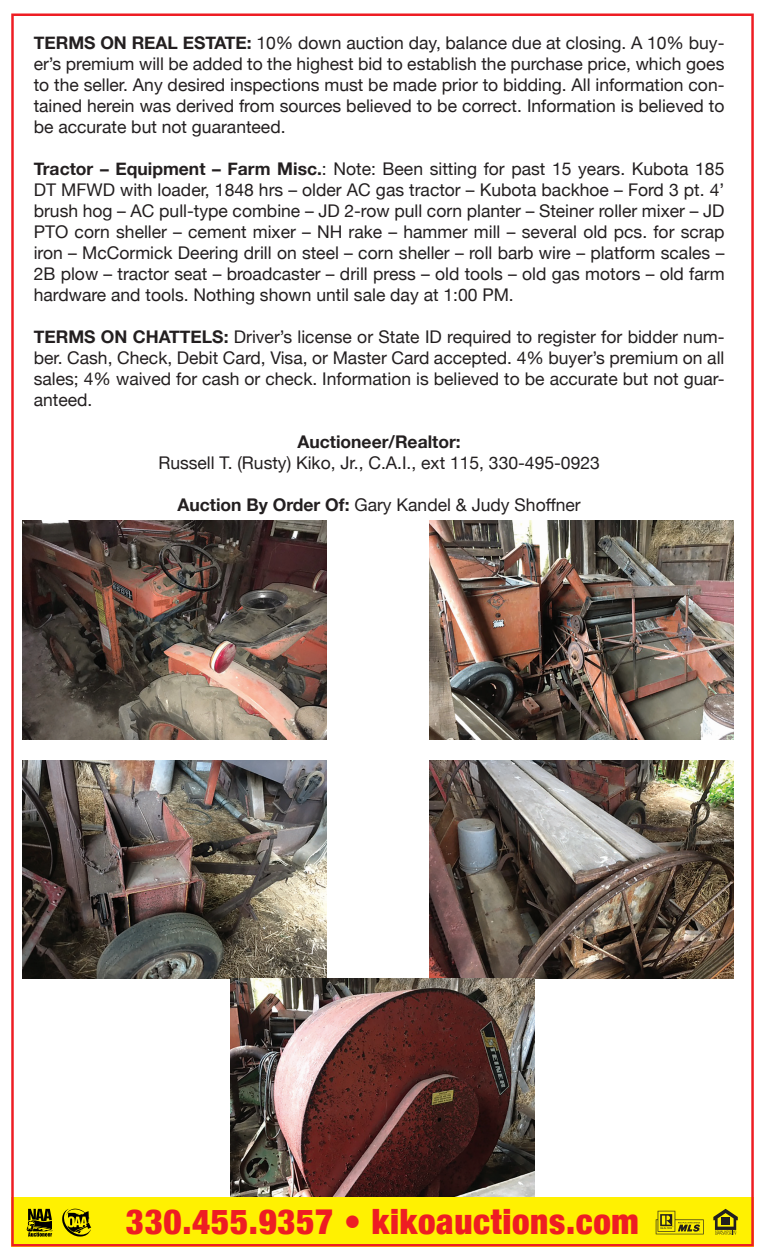
<style>
.page{position:relative;width:765px;height:1260px;background:#fff}
.page>*{position:absolute;margin:0;border:0;box-sizing:border-box;transform-origin:0 0}
.t1{font:900 condensed 34.88px "Helvetica Neue";letter-spacing:.02em;color:#ee1d23}
.t2{font:17.5px/21px "Helvetica Neue";color:#231f20;text-align:justify}
.t3{font:700 17.5px "Helvetica Neue";color:#231f20}
.s1{font-weight:700}
</style>
<div class="page">
<img style="left:11px;top:13px;width:743px;height:1233px">
<svg style="left:26px;top:1209px;width:26px;height:28px"></svg>
<svg style="left:62px;top:1209px;width:29px;height:28px"></svg>
<p class="t2" style="left:34px;top:33px;width:692px"><span class="s1">TERMS ON REAL ESTATE:</span> 10% down auction day, balance due at closing. A 10% buy&shy;er’s premium will be added to the highest bid to establish the purchase price, which goes to the seller. Any desired inspections must be made prior to bidding. All information con&shy;tained herein was derived from sources believed to be correct. Information is believed to be accurate but not guaranteed.</p>
<p class="t2" style="left:34px;top:159px;width:692px"><span class="s1">Tractor – Equipment – Farm Misc.</span>: Note: Been sitting for past 15 years. Kubota 185<br>DT MFWD with loader, 1848 hrs – older AC gas tractor – Kubota backhoe – Ford 3 pt. 4’ brush hog – AC pull-type combine – JD 2-row pull corn planter – Steiner roller mixer – JD PTO corn sheller – cement mixer – NH rake – hammer mill – several old pcs. for scrap iron – McCormick Deering drill on steel – corn sheller – roll barb wire – platform scales – 2B plow – tractor seat – broadcaster – drill press – old tools – old gas motors – old farm hardware and tools. Nothing shown until sale day at 1:00 PM.</p>
<p class="t2" style="left:34px;top:327px;width:692px"><span class="s1">TERMS ON CHATTELS:</span> Driver’s license or State ID required to register for bidder num&shy;ber. Cash, Check, Debit Card, Visa, or Master Card accepted. 4% buyer’s premium on all sales; 4% waived for cash or check. Information is believed to be accurate but not guar&shy;anteed.</p>
<p class="t3" style="left:297px;top:428px;width:165px">Auctioneer/Realtor:</p>
<p class="t2" style="left:158px;top:453px;width:443px">Russell T. (Rusty) Kiko, Jr., C.A.I., ext 115, 330-495-0923</p>
<p class="t2" style="left:177px;top:495px;width:405px"><span class="s1">Auction By Order Of:</span> Gary Kandel &amp; Judy Shoffner</p>
<h1 class="t1" style="left:126px;top:1193px;width:514px">330.455.9357 • kikoauctions.com</h1>
</div>
